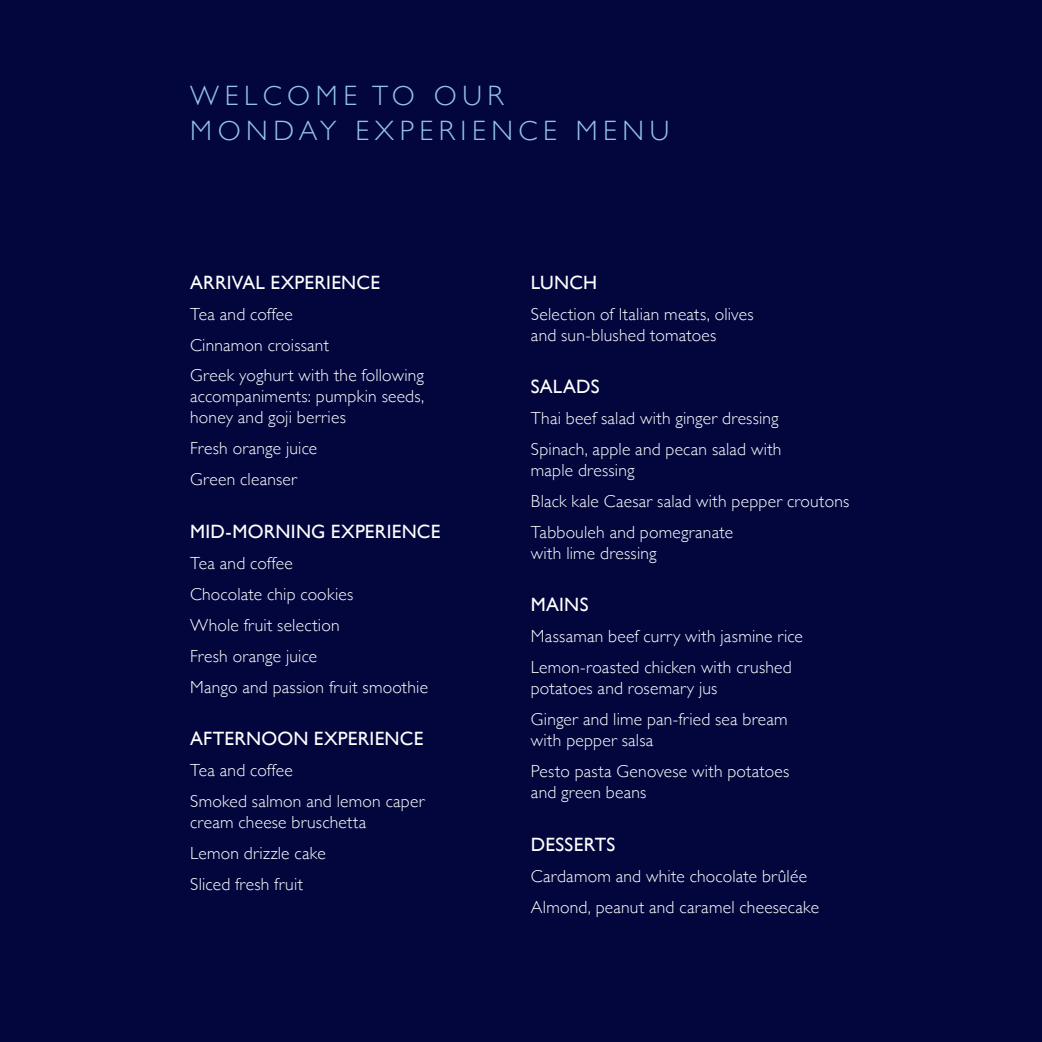
<style>
.page{position:relative;width:1042px;height:1042px;background:#02063d}
.page>*{position:absolute;margin:0;border:0;box-sizing:border-box;transform-origin:0 0}
.t1{font:300 28px/35px "Gill Sans";letter-spacing:.2em;color:#93c2e8}
.Section_2mm{font:19.25px "Gill Sans";letter-spacing:.015em;color:#fff}
.Main_Body{font:300 17.5px/21px "Gill Sans";letter-spacing:.01em;color:#fff}
</style>
<div class="page">
<h1 class="t1" style="left:190px;top:77px;width:481px">WELCOME TO OUR<br>MONDAY EXPERIENCE MENU</h1>
<p class="Section_2mm" style="left:190px;top:271px;width:191px">ARRIVAL EXPERIENCE</p>
<p class="Main_Body" style="left:190px;top:302px;width:104px">Tea and coffee</p>
<p class="Main_Body" style="left:190px;top:333px;width:140px">Cinnamon croissant</p>
<p class="Main_Body" style="left:190px;top:364px;width:235px;text-align:justify">Greek yoghurt with the following accompaniments: pumpkin seeds, honey and goji berries</p>
<p class="Main_Body" style="left:190px;top:437px;width:129px">Fresh orange juice</p>
<p class="Main_Body" style="left:190px;top:468px;width:108px">Green cleanser</p>
<p class="Section_2mm" style="left:190px;top:520px;width:252px">MID-MORNING EXPERIENCE</p>
<p class="Main_Body" style="left:190px;top:552px;width:104px">Tea and coffee</p>
<p class="Main_Body" style="left:190px;top:583px;width:165px">Chocolate chip cookies</p>
<p class="Main_Body" style="left:190px;top:613px;width:151px">Whole fruit selection</p>
<p class="Main_Body" style="left:190px;top:644px;width:129px">Fresh orange juice</p>
<p class="Main_Body" style="left:190px;top:675px;width:239px">Mango and passion fruit smoothie</p>
<p class="Section_2mm" style="left:190px;top:727px;width:235px">AFTERNOON EXPERIENCE</p>
<p class="Main_Body" style="left:190px;top:759px;width:104px">Tea and coffee</p>
<p class="Main_Body" style="left:190px;top:790px;width:236px">Smoked salmon and lemon caper cream cheese bruschetta</p>
<p class="Main_Body" style="left:190px;top:842px;width:137px">Lemon drizzle cake</p>
<p class="Main_Body" style="left:190px;top:872px;width:114px">Sliced fresh fruit</p>
<p class="Section_2mm" style="left:531px;top:271px;width:68px">LUNCH</p>
<p class="Main_Body" style="left:531px;top:302px;width:224px">Selection of Italian meats, olives and sun-blushed tomatoes</p>
<p class="Section_2mm" style="left:531px;top:375px;width:70px">SALADS</p>
<p class="Main_Body" style="left:531px;top:407px;width:249px">Thai beef salad with ginger dressing</p>
<p class="Main_Body" style="left:531px;top:438px;width:252px">Spinach, apple and pecan salad with maple dressing</p>
<p class="Main_Body" style="left:531px;top:490px;width:320px">Black kale Caesar salad with pepper croutons</p>
<p class="Main_Body" style="left:531px;top:521px;width:204px">Tabbouleh and pomegranate with lime dressing</p>
<p class="Section_2mm" style="left:531px;top:593px;width:59px">MAINS</p>
<p class="Main_Body" style="left:531px;top:625px;width:274px">Massaman beef curry with jasmine rice</p>
<p class="Main_Body" style="left:531px;top:656px;width:262px">Lemon-roasted chicken with crushed potatoes and rosemary jus</p>
<p class="Main_Body" style="left:531px;top:708px;width:258px">Ginger and lime pan-fried sea bream with pepper salsa</p>
<p class="Main_Body" style="left:531px;top:760px;width:260px">Pesto pasta Genovese with potatoes and green beans</p>
<p class="Section_2mm" style="left:531px;top:833px;width:86px">DESSERTS</p>
<p class="Main_Body" style="left:531px;top:864px;width:278px">Cardamom and white chocolate brûlée</p>
<p class="Main_Body" style="left:531px;top:895px;width:290px">Almond, peanut and caramel cheesecake</p>
</div>
